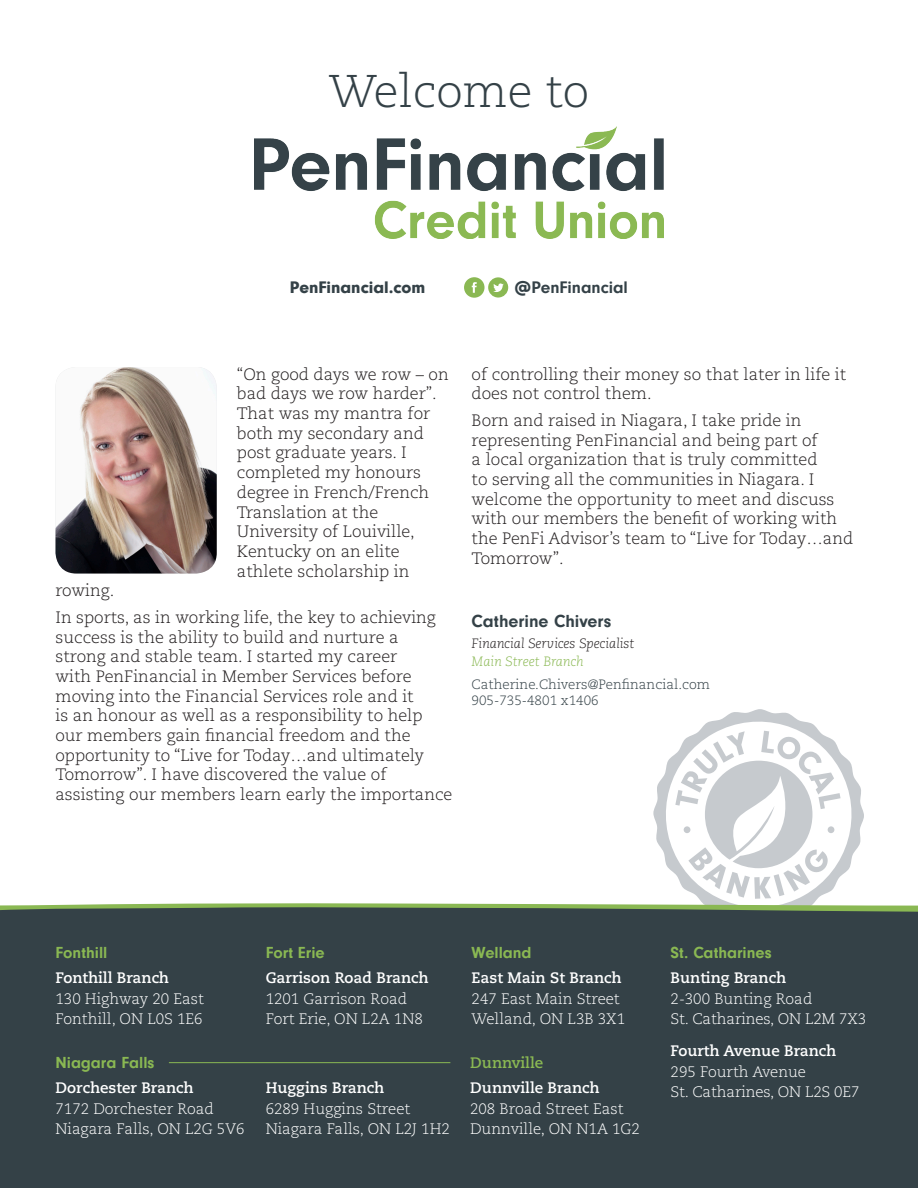
<style>
.page{position:relative;width:918px;height:1188px;background:#fff}
.page>*{position:absolute;margin:0;border:0;box-sizing:border-box;transform-origin:0 0}
.t1{font:300 45.75px "Caecilia LT Std";color:#344147}
.Name{font:700 18px "Neuzeit Gro";color:#344147}
.t2{font:900 17.25px "Neuzeit Gro";color:#344147}
.t3{font:700 17.25px "Neuzeit Gro";color:#344147}
.t4{font:300 16.5px/19.6px "Caecilia LT Std";color:#231f20}
.Name-2{font:700 16.5px "Neuzeit Gro";color:#8ab853}
.t5{font:300 15.15px "Caecilia LT Std";color:#fff}
.t6{font:700 15.15px "Caecilia LT Std";color:#fff}
.t7{font:700 15.15px "Caecilia LT Std";color:#8ab853}
.Contact{font:300 13.5px/16.2px "Caecilia LT Std";color:#344147}
.Position{font:italic 300 13.5px "Caecilia LT Std";color:#231f20}
.Branch{font:italic 300 13.5px "Caecilia LT Std";color:#8ab853}
</style>
<div class="page">
<svg style="left:699px;top:709px;width:120px;height:22px"></svg>
<div style="left:0;top:907px;width:918px;height:281px;background:#344147"></div>
<svg style="left:464px;top:277px;width:44px;height:21px"></svg>
<img style="left:254px;top:127px;width:410px;height:111px">
<svg style="left:0;top:731px;width:918px;height:181px"></svg>
<img style="left:56px;top:367px;width:161px;height:207px">
<hr style="left:169px;top:1062px;width:281px;height:1px;background:#8ab853">
<p class="t1" style="left:329px;top:65px;width:262px">Welcome to</p>
<p class="t2" style="left:290px;top:277px;width:137px">PenFinancial.com</p>
<p class="t3" style="left:514px;top:277px;width:115px">@PenFinancial</p>
<p class="t4" style="left:237px;top:365px;width:213px">“On good days we row – on bad days we row harder”.<br>That was my mantra for both my secondary and post graduate years. I completed my honours degree in French/French<br>Translation at the<br>University of Louiville,<br>Kentucky on an elite athlete scholarship in</p>
<p class="t4" style="left:56px;top:581px;width:60px">rowing.</p>
<p class="t4" style="left:56px;top:608px;width:398px">In sports, as in working life, the key to achieving success is the ability to build and nurture a strong and stable team. I started my career<br>with PenFinancial in Member Services before moving into the Financial Services role and it<br>is an honour as well as a responsibility to help our members gain financial freedom and the opportunity to “Live for Today…and ultimately Tomorrow”. I have discovered the value of assisting our members learn early the importance</p>
<p class="t4" style="left:472px;top:365px;width:376px">of controlling their money so that later in life it does not control them.</p>
<p class="t4" style="left:472px;top:411px;width:383px">Born and raised in Niagara, I take pride in representing PenFinancial and being part of<br>a local organization that is truly committed<br>to serving all the communities in Niagara. I welcome the opportunity to meet and discuss with our members the benefit of working with the PenFi Advisor’s team to “Live for Today…and Tomorrow”.</p>
<p class="Name" style="left:472px;top:611px;width:141px">Catherine Chivers</p>
<p class="Position" style="left:472px;top:636px;width:164px">Financial Services Specialist</p>
<p class="Branch" style="left:472px;top:654px;width:113px">Main Street Branch</p>
<p class="Contact" style="left:472px;top:676px;width:240px">Catherine.Chivers@Penfinancial.com<br>905-735-4801 x1406</p>
<p class="Name-2" style="left:56px;top:943px;width:53px">Fonthill</p>
<p class="t6" style="left:56px;top:969px;width:115px">Fonthill Branch</p>
<p class="t5" style="left:56px;top:990px;width:150px">130 Highway 20 East</p>
<p class="t5" style="left:56px;top:1010px;width:149px">Fonthill, ON L0S 1E6</p>
<p class="Name-2" style="left:56px;top:1053px;width:100px">Niagara Falls</p>
<p class="t6" style="left:56px;top:1079px;width:140px">Dorchester Branch</p>
<p class="t5" style="left:56px;top:1100px;width:160px">7172 Dorchester Road</p>
<p class="t5" style="left:56px;top:1120px;width:191px">Niagara Falls, ON L2G 5V6</p>
<p class="Name-2" style="left:671px;top:943px;width:103px">St. Catharines</p>
<p class="t6" style="left:671px;top:969px;width:117px">Bunting Branch</p>
<p class="t5" style="left:671px;top:990px;width:143px">2-300 Bunting Road</p>
<p class="t5" style="left:671px;top:1010px;width:197px">St. Catharines, ON L2M 7X3</p>
<p class="t6" style="left:671px;top:1042px;width:167px">Fourth Avenue Branch</p>
<p class="t5" style="left:671px;top:1063px;width:137px">295 Fourth Avenue</p>
<p class="Name-2" style="left:266px;top:943px;width:60px">Fort Erie</p>
<p class="t6" style="left:266px;top:969px;width:164px">Garrison Road Branch</p>
<p class="t5" style="left:266px;top:990px;width:143px">1201 Garrison Road</p>
<p class="t5" style="left:266px;top:1010px;width:159px">Fort Erie, ON L2A 1N8</p>
<p class="Name-2" style="left:472px;top:943px;width:62px">Welland</p>
<p class="t6" style="left:472px;top:969px;width:152px">East Main St Branch</p>
<p class="t5" style="left:472px;top:990px;width:150px">247 East Main Street</p>
<p class="t5" style="left:472px;top:1010px;width:155px">Welland, ON L3B 3X1</p>
<p class="t7" style="left:470px;top:1054px;width:75px">Dunnville</p>
<p class="t6" style="left:470px;top:1079px;width:131px">Dunnville Branch</p>
<p class="t5" style="left:470px;top:1100px;width:155px">208 Broad Street East</p>
<p class="t5" style="left:470px;top:1120px;width:171px">Dunnville, ON N1A 1G2</p>
<p class="t6" style="left:266px;top:1079px;width:120px">Huggins Branch</p>
<p class="t5" style="left:671px;top:1083px;width:190px">St. Catharines, ON L2S 0E7</p>
<p class="t5" style="left:266px;top:1100px;width:146px">6289 Huggins Street</p>
<p class="t5" style="left:266px;top:1120px;width:186px">Niagara Falls, ON L2J 1H2</p>
</div>
